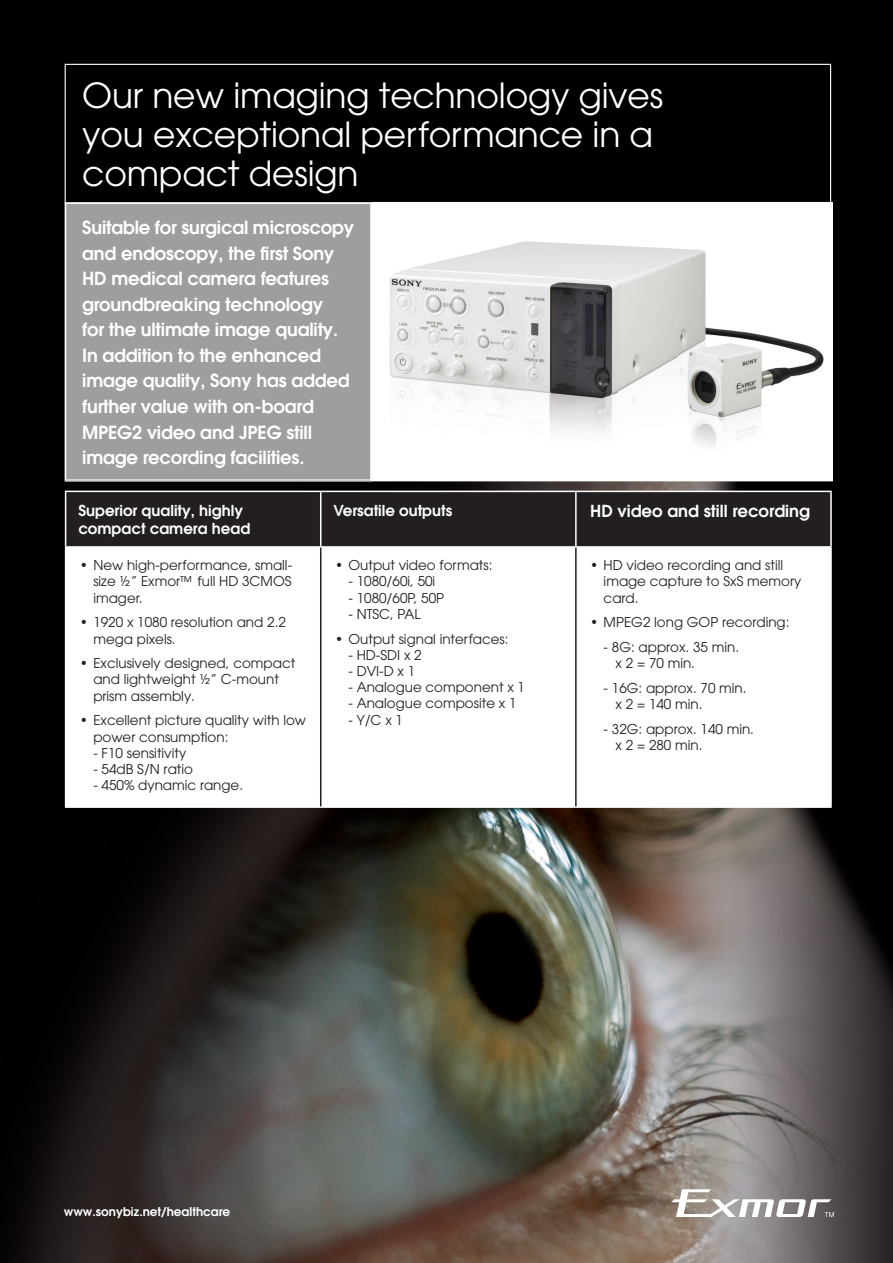
<style>
.page{position:relative;width:893px;height:1263px;background:#fff}
.page>*{position:absolute;margin:0;border:0;box-sizing:border-box;transform-origin:0 0}
.t1{font:34.5px/39px "Avant Garde LT";letter-spacing:-.005em;color:#fff}
.t2{font:600 18px/25.5px "Avant Garde LT";letter-spacing:-.01em;color:#fff}
.t3{font:600 16.5px "Avant Garde LT";color:#fff}
.t4{font:600 15px/18px "Avant Garde LT";color:#fff}
.t5{font:13.5px/16.2px "Avant Garde LT";color:#231f20}
.t6{font:600 12px "Avant Garde LT";color:#fff}
</style>
<div class="page">
<img style="left:0;top:0;width:893px;height:1263px">
<div style="left:66px;top:203px;width:305px;height:277px;background:#9e9ea0"></div>
<hr style="left:370px;top:204px;width:1px;height:275px;background:#fff">
<hr style="left:65px;top:479px;width:306px;height:1px;background:#fff">
<hr style="left:65px;top:64px;width:766px;height:1px;background:#fff">
<hr style="left:65px;top:65px;width:1px;height:138px;background:#fff">
<hr style="left:830px;top:65px;width:1px;height:138px;background:#fff">
<hr style="left:65px;top:202px;width:307px;height:2px;background:#fff">
<hr style="left:65px;top:204px;width:1px;height:276px;background:#fff">
<hr style="left:65px;top:480px;width:307px;height:1px;background:#fff">
<div style="left:66px;top:492px;width:764px;height:54px;background:#231f20"></div>
<svg style="left:66px;top:548px;width:764px;height:258px"></svg>
<hr style="left:65px;top:491px;width:256px;height:1px;background:#fff">
<hr style="left:65px;top:492px;width:1px;height:54px;background:#fff">
<hr style="left:321px;top:491px;width:255px;height:1px;background:#fff">
<hr style="left:320px;top:492px;width:1px;height:54px;background:#fff">
<hr style="left:576px;top:491px;width:256px;height:1px;background:#fff">
<hr style="left:575px;top:492px;width:2px;height:54px;background:#fff">
<hr style="left:830px;top:492px;width:2px;height:54px;background:#fff">
<hr style="left:65px;top:546px;width:256px;height:2px;background:#fff">
<hr style="left:65px;top:548px;width:1px;height:258px;background:#fff">
<hr style="left:321px;top:546px;width:255px;height:2px;background:#fff">
<hr style="left:576px;top:546px;width:256px;height:2px;background:#fff">
<hr style="left:830px;top:548px;width:2px;height:258px;background:#fff">
<hr style="left:65px;top:806px;width:256px;height:2px;background:#fff">
<hr style="left:321px;top:806px;width:255px;height:2px;background:#fff">
<hr style="left:576px;top:806px;width:256px;height:2px;background:#fff">
<hr style="left:320px;top:548px;width:1px;height:258px;background:#231f20">
<hr style="left:575px;top:548px;width:2px;height:258px;background:#231f20">
<div style="left:372px;top:203px;width:460px;height:278px;background:#fff"></div>
<img style="left:389px;top:241px;width:435px;height:206px">
<svg style="left:671px;top:1189px;width:163px;height:28px"></svg>
<h1 class="t1" style="left:82px;top:76px;width:582px">Our new imaging technology gives you exceptional performance in a compact design</h1>
<p class="t2" style="left:82px;top:215px;width:274px">Suitable for surgical microscopy and endoscopy, the first Sony<br>HD medical camera features groundbreaking technology<br>for the ultimate image quality.<br>In addition to the enhanced image quality, Sony has added further value with on-board<br>MPEG2 video and JPEG still image recording facilities.</p>
<p class="t4" style="left:78px;top:501px;width:173px">Superior quality, highly compact camera head</p>
<p class="t4" style="left:333px;top:501px;width:120px">Versatile outputs</p>
<p class="t3" style="left:590px;top:500px;width:221px">HD video and still recording</p>
<p class="t5" style="left:93px;top:557px;width:200px;text-align:justify;text-indent:-14px">• New high-performance, small&shy;size ½” Exmor™ full HD 3CMOS imager.</p>
<p class="t5" style="left:93px;top:614px;width:194px;text-indent:-14px">• 1920 x 1080 resolution and 2.2 mega pixels.</p>
<p class="t5" style="left:93px;top:655px;width:203px;text-indent:-14px">• Exclusively designed, compact and lightweight ½” C-mount prism assembly.</p>
<p class="t5" style="left:93px;top:712px;width:214px;text-indent:-14px">• Excellent picture quality with low power consumption:</p>
<p class="t5" style="left:93px;top:745px;width:94px">- F10 sensitivity</p>
<p class="t5" style="left:93px;top:761px;width:101px">- 54dB S/N ratio</p>
<p class="t5" style="left:93px;top:777px;width:151px">- 450% dynamic range.</p>
<p class="t5" style="left:335px;top:557px;width:159px">• Output video formats:</p>
<p class="t5" style="left:348px;top:573px;width:88px">- 1080/60i, 50i</p>
<p class="t5" style="left:348px;top:589px;width:97px">- 1080/60P, 50P</p>
<p class="t5" style="left:348px;top:606px;width:74px">- NTSC, PAL</p>
<p class="t5" style="left:335px;top:630px;width:175px">• Output signal interfaces:</p>
<p class="t5" style="left:348px;top:647px;width:75px">- HD-SDI x 2</p>
<p class="t5" style="left:348px;top:663px;width:68px">- DVI-D x 1</p>
<p class="t5" style="left:348px;top:679px;width:178px">- Analogue component x 1</p>
<p class="t5" style="left:348px;top:695px;width:170px">- Analogue composite x 1</p>
<p class="t5" style="left:348px;top:711px;width:56px">- Y/C x 1</p>
<p class="t5" style="left:604px;top:557px;width:199px;text-indent:-14px">• HD video recording and still image capture to SxS memory card.</p>
<p class="t5" style="left:590px;top:614px;width:201px">• MPEG2 long GOP recording:</p>
<p class="t5" style="left:616px;top:639px;width:125px;text-indent:-12px">- 8G: approx. 35 min. x 2 = 70 min.</p>
<p class="t5" style="left:616px;top:680px;width:132px;text-indent:-12px">- 16G: approx. 70 min. x 2 = 140 min.</p>
<p class="t5" style="left:616px;top:721px;width:140px;text-indent:-12px">- 32G: approx. 140 min. x 2 = 280 min.</p>
<p class="t6" style="left:64px;top:1204px;width:168px">www.sonybiz.net/healthcare</p>
</div>
